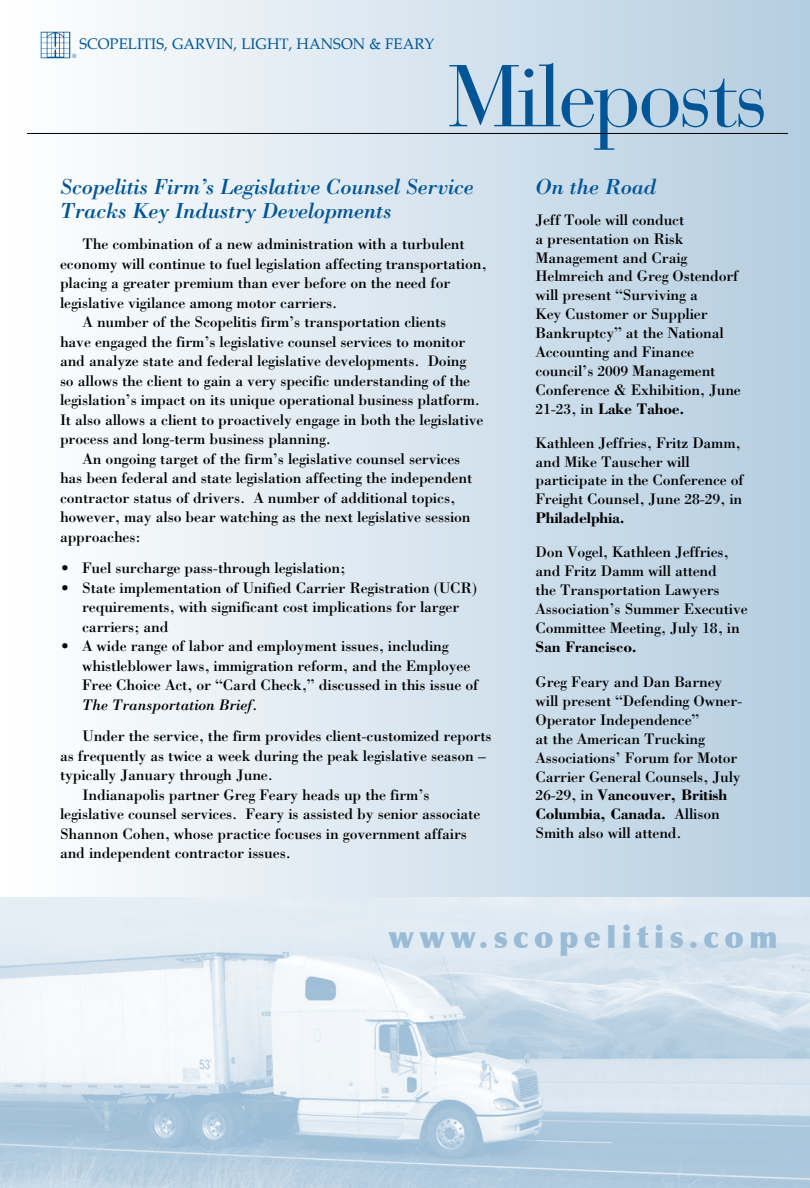
<style>
.page{position:relative;width:810px;height:1188px;background:#fff}
.page>*{position:absolute;margin:0;border:0;box-sizing:border-box;transform-origin:0 0}
.t1{font:87px "Bauer Bodoni";letter-spacing:-.04em;color:#005596}
.t2{font:900 30px "Optima";letter-spacing:.18em;color:#99bbd5}
.subheads__page_2{font:italic 22.5px/24px "Bodoni";letter-spacing:-.015em;color:#005596}
.body_copy{font:15.75px/18.9px "Bodoni";letter-spacing:-.01em;color:#000}
.t3{font:15px "Palatino";color:#005596}
.t4{font:6px "Optima";color:#005596}
.s1{font-style:italic}
.s2{font-weight:700}
</style>
<div class="page">
<div style="left:1px;top:0;width:809px;height:897px;background:linear-gradient(to right,#fff,#b4cde0)"></div>
<hr style="left:27px;top:133px;width:761px;height:1px;background:#000">
<img style="left:41px;top:32px;width:29px;height:26px">
<img style="left:0;top:897px;width:810px;height:291px">
<p class="t3" style="left:79px;top:31px;width:317px">SCOPELITIS, GARVIN, LIGHT, HANSON &amp; FEARY</p>
<p class="t4" style="left:72px;top:52px;width:6px">®</p>
<p class="t1" style="left:448px;top:44px;width:322px">Mileposts</p>
<p class="subheads__page_2" style="left:60px;top:174px;width:415px">Scopelitis Firm’s Legislative Counsel Service<br>Tracks Key Industry Developments</p>
<p class="body_copy" style="left:60px;top:234px;width:428px;line-height:19.5px;text-indent:23px">The combination of a new administration with a turbulent economy will continue to fuel legislation affecting transportation, placing a greater premium than ever before on the need for legislative vigilance among motor carriers.</p>
<p class="body_copy" style="left:60px;top:312px;width:425px;line-height:19.5px;text-indent:23px">A number of the Scopelitis firm’s transportation clients<br>have engaged the firm’s legislative counsel services to monitor and analyze state and federal legislative developments. Doing so allows the client to gain a very specific understanding of the legislation’s impact on its unique operational business platform.<br>It also allows a client to proactively engage in both the legislative process and long-term business planning.</p>
<p class="body_copy" style="left:60px;top:449px;width:414px;line-height:19.5px;text-indent:23px">An ongoing target of the firm’s legislative counsel services has been federal and state legislation affecting the independent contractor status of drivers. A number of additional topics, however, may also bear watching as the next legislative session approaches:</p>
<p class="body_copy" style="left:60px;top:558px;width:287px">• Fuel surcharge pass-through legislation;</p>
<p class="body_copy" style="left:82px;top:578px;width:396px;line-height:19.5px;text-indent:-22px">• State implementation of Unified Carrier Registration (UCR) requirements, with significant cost implications for larger carriers; and</p>
<p class="body_copy" style="left:82px;top:636px;width:398px;line-height:19.5px;text-indent:-22px">• A wide range of labor and employment issues, including whistleblower laws, immigration reform, and the Employee Free Choice Act, or “Card Check,” discussed in this issue of <span class="s1">The Transportation Brief.</span></p>
<p class="body_copy" style="left:60px;top:726px;width:433px;line-height:19.5px;text-indent:23px">Under the service, the firm provides client-customized reports as frequently as twice a week during the peak legislative season – typically January through June.</p>
<p class="body_copy" style="left:60px;top:785px;width:422px;line-height:19.5px;text-indent:23px">Indianapolis partner Greg Feary heads up the firm’s legislative counsel services. Feary is assisted by senior associate Shannon Cohen, whose practice focuses in government affairs and independent contractor issues.</p>
<p class="subheads__page_2" style="left:536px;top:174px;width:122px">On the Road</p>
<p class="body_copy" style="left:536px;top:210px;width:207px">Jeff Toole will conduct<br>a presentation on Risk<br>Management and Craig<br>Helmreich and Greg Ostendorf will present “Surviving a<br>Key Customer or Supplier<br>Bankruptcy” at the National<br>Accounting and Finance council’s 2009 Management<br>Conference &amp; Exhibition, June<br>21-23, in <span class="s2">Lake Tahoe.</span></p>
<p class="body_copy" style="left:536px;top:433px;width:210px">Kathleen Jeffries, Fritz Damm, and Mike Tauscher will participate in the Conference of<br>Freight Counsel, June 28-29, in<br><span class="s2">Philadelphia.</span></p>
<p class="body_copy" style="left:536px;top:542px;width:214px">Don Vogel, Kathleen Jeffries, and Fritz Damm will attend<br>the Transportation Lawyers<br>Association’s Summer Executive<br>Committee Meeting, July 18, in<br><span class="s2">San Francisco.</span></p>
<p class="body_copy" style="left:536px;top:672px;width:209px">Greg Feary and Dan Barney will present “Defending Owner-<br>Operator Independence”<br>at the American Trucking<br>Associations’ Forum for Motor<br>Carrier General Counsels, July<br>26-29, in <span class="s2">Vancouver, British<br>Columbia, Canada.</span> Allison<br>Smith also will attend.</p>
<p class="t2" style="left:388px;top:920px;width:391px">www.scopelitis.com</p>
</div>
